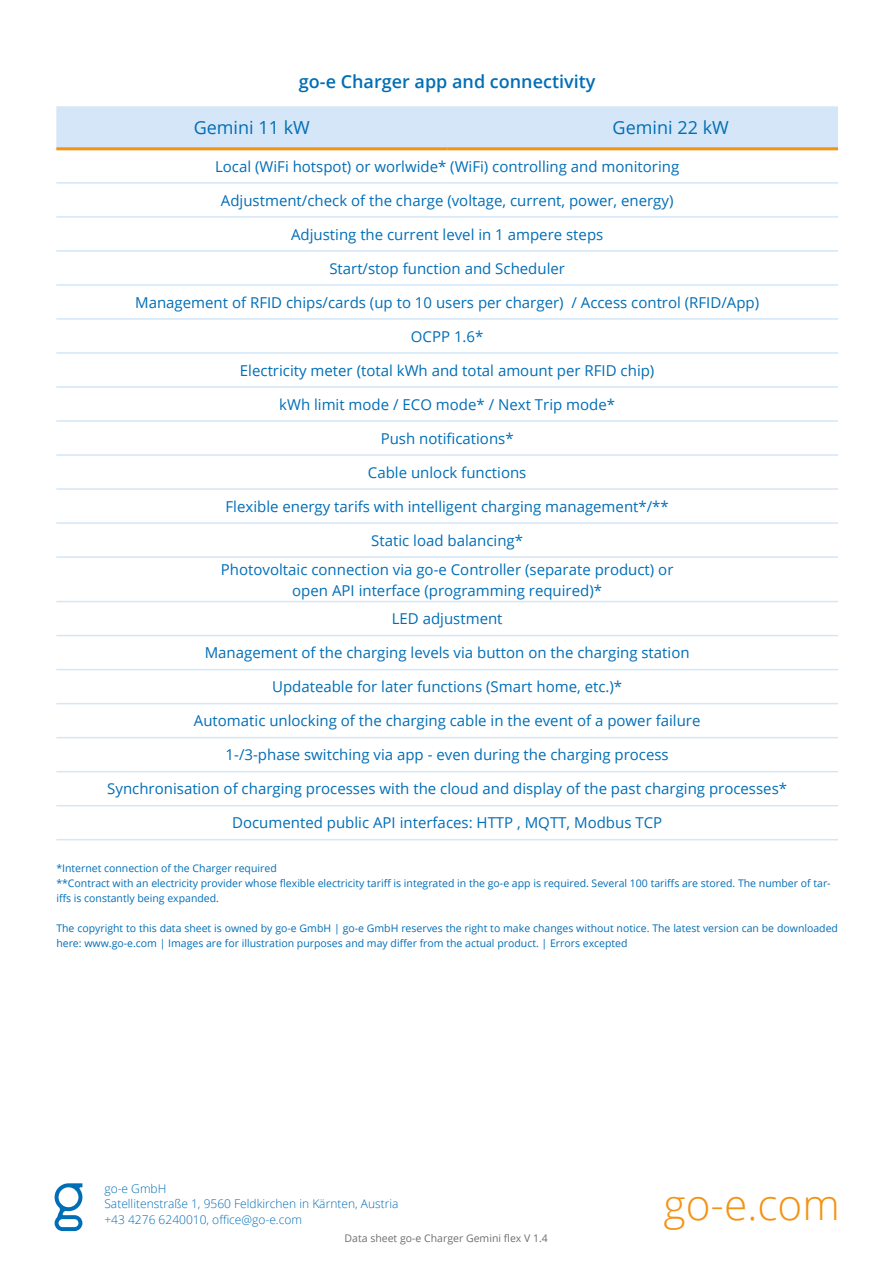
<style>
.page{position:relative;width:893px;height:1263px;background:#fff}
.page>*{position:absolute;margin:0;border:0;box-sizing:border-box;transform-origin:0 0}
.t1{font:300 42.3px "Open Sans";color:#f39313}
.t2{font:600 18px "Open Sans";color:#006eb7}
.t3{font:18px "Open Sans";color:#006eb7}
.t4{font:15px/28.8px "Open Sans";color:#006eb7;text-align:center}
.t5{font:300 12px/15.6px "Open Sans";color:#006eb7}
.t6{font:10.5px/15px "Open Sans";color:#006eb7}
.t7{font:10.5px "Open Sans";color:#706f6f}
</style>
<div class="page">
<svg style="left:55px;top:1183px;width:28px;height:48px"></svg>
<div style="left:56px;top:106px;width:782px;height:41px;background:#d4e6f7"></div>
<hr style="left:56px;top:182px;width:391px;height:2px;background:#d4e6f7">
<hr style="left:447px;top:182px;width:391px;height:2px;background:#d4e6f7">
<hr style="left:56px;top:216px;width:391px;height:2px;background:#d4e6f7">
<hr style="left:447px;top:216px;width:391px;height:2px;background:#d4e6f7">
<hr style="left:56px;top:250px;width:391px;height:2px;background:#d4e6f7">
<hr style="left:447px;top:250px;width:391px;height:2px;background:#d4e6f7">
<hr style="left:56px;top:284px;width:391px;height:2px;background:#d4e6f7">
<hr style="left:447px;top:284px;width:391px;height:2px;background:#d4e6f7">
<hr style="left:56px;top:318px;width:391px;height:2px;background:#d4e6f7">
<hr style="left:447px;top:318px;width:391px;height:2px;background:#d4e6f7">
<hr style="left:56px;top:352px;width:391px;height:2px;background:#d4e6f7">
<hr style="left:447px;top:352px;width:391px;height:2px;background:#d4e6f7">
<hr style="left:56px;top:386px;width:391px;height:2px;background:#d4e6f7">
<hr style="left:447px;top:386px;width:391px;height:2px;background:#d4e6f7">
<hr style="left:56px;top:420px;width:391px;height:2px;background:#d4e6f7">
<hr style="left:447px;top:420px;width:391px;height:2px;background:#d4e6f7">
<hr style="left:56px;top:454px;width:391px;height:2px;background:#d4e6f7">
<hr style="left:447px;top:454px;width:391px;height:2px;background:#d4e6f7">
<hr style="left:56px;top:488px;width:391px;height:2px;background:#d4e6f7">
<hr style="left:447px;top:488px;width:391px;height:2px;background:#d4e6f7">
<hr style="left:56px;top:522px;width:391px;height:2px;background:#d4e6f7">
<hr style="left:447px;top:522px;width:391px;height:2px;background:#d4e6f7">
<hr style="left:56px;top:556px;width:391px;height:2px;background:#d4e6f7">
<hr style="left:447px;top:556px;width:391px;height:2px;background:#d4e6f7">
<hr style="left:56px;top:601px;width:391px;height:1px;background:#d4e6f7">
<hr style="left:447px;top:601px;width:391px;height:1px;background:#d4e6f7">
<hr style="left:56px;top:635px;width:391px;height:1px;background:#d4e6f7">
<hr style="left:447px;top:635px;width:391px;height:1px;background:#d4e6f7">
<hr style="left:56px;top:669px;width:391px;height:1px;background:#d4e6f7">
<hr style="left:447px;top:669px;width:391px;height:1px;background:#d4e6f7">
<hr style="left:56px;top:703px;width:391px;height:1px;background:#d4e6f7">
<hr style="left:447px;top:703px;width:391px;height:1px;background:#d4e6f7">
<hr style="left:56px;top:737px;width:391px;height:1px;background:#d4e6f7">
<hr style="left:447px;top:737px;width:391px;height:1px;background:#d4e6f7">
<hr style="left:56px;top:771px;width:391px;height:1px;background:#d4e6f7">
<hr style="left:447px;top:771px;width:391px;height:1px;background:#d4e6f7">
<hr style="left:56px;top:805px;width:391px;height:1px;background:#d4e6f7">
<hr style="left:447px;top:805px;width:391px;height:1px;background:#d4e6f7">
<hr style="left:56px;top:839px;width:391px;height:1px;background:#d4e6f7">
<hr style="left:447px;top:839px;width:391px;height:1px;background:#d4e6f7">
<hr style="left:56px;top:147px;width:391px;height:3px;background:#f39313">
<hr style="left:447px;top:147px;width:391px;height:3px;background:#f39313">
<p class="t2" style="left:299px;top:69px;width:298px">go-e Charger app and connectivity</p>
<p class="t3" style="left:194px;top:116px;width:118px">Gemini 11 kW</p>
<p class="t3" style="left:613px;top:116px;width:118px">Gemini 22 kW</p>
<p class="t4" style="left:215px;top:151px;width:466px">Local (WiFi hotspot) or worlwide* (WiFi) controlling and monitoring</p>
<p class="t4" style="left:221px;top:185px;width:454px">Adjustment/check of the charge (voltage, current, power, energy)</p>
<p class="t4" style="left:291px;top:219px;width:314px">Adjusting the current level in 1 ampere steps</p>
<p class="t4" style="left:329px;top:253px;width:237px">Start/stop function and Scheduler</p>
<p class="t4" style="left:135px;top:287px;width:626px">Management of RFID chips/cards (up to 10 users per charger) / Access control (RFID/App)</p>
<p class="t4" style="left:411px;top:321px;width:74px">OCPP 1.6*</p>
<p class="t4" style="left:240px;top:355px;width:416px">Electricity meter (total kWh and total amount per RFID chip)</p>
<p class="t4" style="left:279px;top:389px;width:337px">kWh limit mode / ECO mode* / Next Trip mode*</p>
<p class="t4" style="left:381px;top:423px;width:135px">Push notifications*</p>
<p class="t4" style="left:368px;top:458px;width:160px">Cable unlock functions</p>
<p class="t4" style="left:226px;top:492px;width:445px">Flexible energy tarifs with intelligent charging management*/**</p>
<p class="t4" style="left:221px;top:526px;width:454px">Static load balancing*<br>Photovoltaic connection via go-e Controller (separate product) or</p>
<p class="t4" style="left:292px;top:575px;width:311px">open API interface (programming required)*<br>LED adjustment</p>
<p class="t4" style="left:205px;top:638px;width:486px">Management of the charging levels via button on the charging station</p>
<p class="t4" style="left:272px;top:672px;width:352px">Updateable for later functions (Smart home, etc.)*</p>
<p class="t4" style="left:194px;top:706px;width:508px">Automatic unlocking of the charging cable in the event of a power failure</p>
<p class="t4" style="left:226px;top:740px;width:445px">1-/3-phase switching via app - even during the charging process</p>
<p class="t4" style="left:107px;top:774px;width:681px">Synchronisation of charging processes with the cloud and display of the past charging processes*</p>
<p class="t4" style="left:232px;top:808px;width:432px">Documented public API interfaces: HTTP , MQTT, Modbus TCP</p>
<p class="t6" style="left:56px;top:860px;width:776px">*Internet connection of the Charger required<br>**Contract with an electricity provider whose flexible electricity tariff is integrated in the go-e app is required. Several 100 tariffs are stored. The number of tar&shy;iffs is constantly being expanded.</p>
<p class="t6" style="left:56px;top:920px;width:783px">The copyright to this data sheet is owned by go-e GmbH | go-e GmbH reserves the right to make changes without notice. The latest version can be downloaded here: www.go-e.com | Images are for illustration purposes and may differ from the actual product. | Errors excepted</p>
<p class="t5" style="left:104px;top:1180px;width:295px">go-e GmbH<br>Satellitenstraße 1, 9560 Feldkirchen in Kärnten, Austria +43 4276 6240010, office@go-e.com</p>
<p class="t7" style="left:345px;top:1231px;width:205px">Data sheet go-e Charger Gemini flex V 1.4</p>
<h1 class="t1" style="left:663px;top:1176px;width:178px">go-e.com</h1>
</div>
